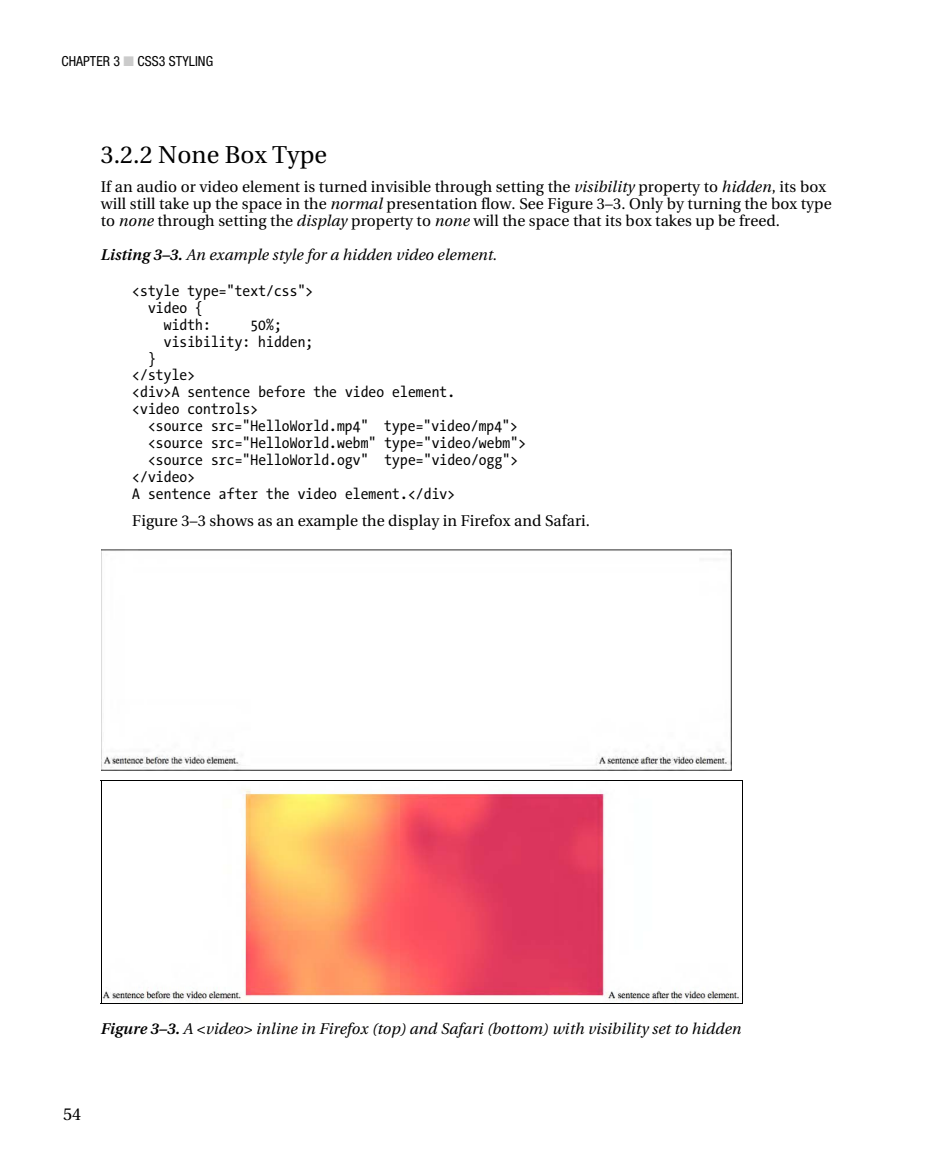
<style>
.page{position:relative;width:945px;height:1166px;background:#fff}
.page>*{position:absolute;margin:0;border:0;box-sizing:border-box;transform-origin:0 0}
.t1{font:24.32px "Utopia";letter-spacing:.005em;color:#000}
.t2{font:17.15px "Utopia";color:#000}
.t3{font:15.58px/17px "Utopia";letter-spacing:.005em;color:#000}
.t4{font:15.58px/17.2px "The Sans Mono Condensed";letter-spacing:.005em;color:#000}
.t5{font:italic 15.58px "Utopia";letter-spacing:.005em;color:#000}
.t6{font:condensed 13.83px "Helvetica Neue";letter-spacing:.005em;color:#000}
.s1{color:#cbcbcb}
.s2{font-style:italic}
.s3{font-weight:600}
</style>
<div class="page">
<hr style="left:101px;top:550px;width:630px;height:1px;background:#000">
<hr style="left:101px;top:551px;width:1px;height:218px;background:#000">
<hr style="left:101px;top:769px;width:630px;height:1px;background:#000">
<img style="left:102px;top:550px;width:630px;height:220px">
<img style="left:102px;top:789px;width:637px;height:213px">
<hr style="left:101px;top:780px;width:642px;height:1px;background:#000">
<hr style="left:101px;top:781px;width:1px;height:221px;background:#000">
<hr style="left:742px;top:781px;width:1px;height:221px;background:#000">
<hr style="left:101px;top:1002px;width:642px;height:1px;background:#000">
<p class="t6" style="left:61px;top:53px;width:153px">CHAPTER 3 <span class="s1">■</span> CSS3 STYLING</p>
<p class="t1" style="left:101px;top:145px;width:228px">3.2.2 None Box Type</p>
<p class="t3" style="left:101px;top:180px;width:732px">If an audio or video element is turned invisible through setting the <span class="s2">visibility</span> property to <span class="s2">hidden</span>, its box will still take up the space in the <span class="s2">normal</span> presentation flow. See Figure 3–3. Only by turning the box type to <span class="s2">none</span> through setting the <span class="s2">display</span> property to <span class="s2">none</span> will the space that its box takes up be freed.</p>
<p class="t5" style="left:101px;top:249px;width:398px"><span class="s3">Listing 3–3.</span> An example style for a hidden video element.</p>
<p class="t4" style="left:132px;top:284px;width:183px">&lt;style type="text/css"&gt;</p>
<p class="t4" style="left:148px;top:300px;width:57px">video {</p>
<p class="t4" style="left:164px;top:317px;width:49px">width:</p>
<p class="t4" style="left:164px;top:317px;width:151px;text-indent:87px">50%; visibility: hidden;</p>
<p class="t4" style="left:148px;top:351px;width:9px">}</p>
<p class="t4" style="left:132px;top:368px;width:64px">&lt;/style&gt;</p>
<p class="t4" style="left:132px;top:385px;width:324px">&lt;div&gt;A sentence before the video element.</p>
<p class="t4" style="left:132px;top:402px;width:127px">&lt;video controls&gt;</p>
<p class="t4" style="left:148px;top:418px;width:371px">&lt;source src="HelloWorld.mp4" type="video/mp4"&gt;</p>
<p class="t4" style="left:148px;top:435px;width:380px">&lt;source src="HelloWorld.webm" type="video/webm"&gt;</p>
<p class="t4" style="left:148px;top:452px;width:372px">&lt;source src="HelloWorld.ogv" type="video/ogg"&gt;</p>
<p class="t4" style="left:132px;top:469px;width:64px">&lt;/video&gt;</p>
<p class="t4" style="left:132px;top:486px;width:324px">A sentence after the video element.&lt;/div&gt;</p>
<p class="t3" style="left:132px;top:513px;width:459px">Figure 3–3 shows as an example the display in Firefox and Safari.</p>
<p class="t5" style="left:101px;top:1022px;width:642px"><span class="s3">Figure 3–3.</span> A &lt;video&gt; inline in Firefox (top) and Safari (bottom) with visibility set to hidden</p>
<p class="t2" style="left:63px;top:1107px;width:20px">54</p>
</div>
